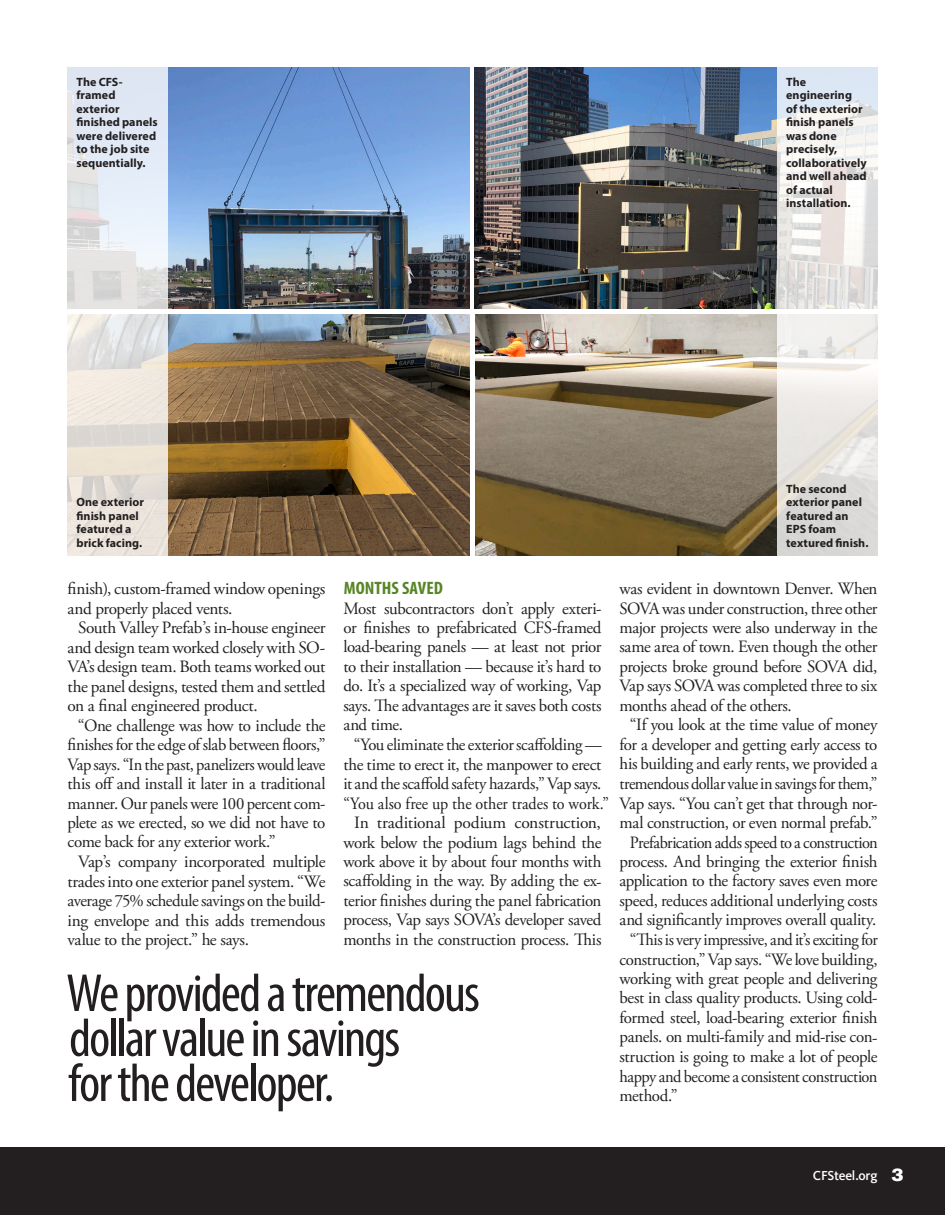
<style>
.page{position:relative;width:945px;height:1215px;background:#fff}
.page>*{position:absolute;margin:0;border:0;box-sizing:border-box;transform-origin:0 0}
.t1{font:condensed 54px/45px "Myriad Pro";letter-spacing:-.035em;color:#231f20}
.t2{font:700 condensed 18px "Myriad Pro";letter-spacing:.005em;color:#588527;scale:1.04 1}
.t3{font:17.25px/19.5px "Adobe Garamond Pro";letter-spacing:-.02em;color:#231f20;text-align:justify}
.t4{font:17.25px "Adobe Garamond Pro";letter-spacing:-.02em;color:#231f20;scale:.95 1}
.t5{font:500 13.5px "Kievit";letter-spacing:-.015em;color:#fff}
.t6{font:700 12px/13.5px "Myriad Pro";letter-spacing:.005em;color:#231f20}
.s1{font-family:"Akzidenz Grotesk BE Super";font-weight:400;font-size:18px}
</style>
<div class="page">
<img style="left:474px;top:68px;width:303px;height:241px">
<img style="left:168px;top:68px;width:302px;height:241px">
<img style="left:68px;top:314px;width:402px;height:242px">
<img style="left:476px;top:314px;width:402px;height:242px">
<svg style="left:68px;top:68px;width:100px;height:241px;background:#e2e7ee"></svg>
<svg style="left:777px;top:68px;width:101px;height:241px"></svg>
<svg style="left:68px;top:314px;width:100px;height:241px;background:#e8e2db"></svg>
<svg style="left:777px;top:314px;width:101px;height:241px"></svg>
<div style="left:0;top:1148px;width:14px;height:67px;background:#231f20"></div>
<div style="left:14px;top:1148px;width:931px;height:67px;background:#231f20"></div>
<p class="t6" style="left:76px;top:74px;width:83px">The CFS&shy;framed exterior finished panels were delivered to the job site sequentially.</p>
<p class="t6" style="left:786px;top:74px;width:82px">The engineering<br>of the exterior finish panels was done precisely, collaboratively and well ahead of actual installation.</p>
<p class="t6" style="left:76px;top:495px;width:69px">One exterior finish panel featured a brick facing.</p>
<p class="t6" style="left:786px;top:481px;width:84px">The second exterior panel featured an<br>EPS foam textured finish.</p>
<p class="t3" style="left:68px;top:579px;width:260px">finish), custom-framed window openings and properly placed vents.</p>
<p class="t3" style="left:68px;top:618px;width:260px;text-indent:11px">South Valley Prefab’s in-house engineer and design team worked closely with SO-VA’s design team. Both teams worked out the panel designs, tested them and settled on a final engineered product.</p>
<p class="t3" style="left:68px;top:716px;width:260px;text-indent:10px">“One challenge was how to include the finishes for the edge of slab between floors,” Vap says. “In the past, panelizers would leave this off and install it later in a traditional manner. Our panels were 100 percent com&shy;plete as we erected, so we did not have to come back for any exterior work.”</p>
<p class="t3" style="left:68px;top:852px;width:260px;text-indent:11px">Vap’s company incorporated multiple trades into one exterior panel system. “We average 75% schedule savings on the build&shy;ing envelope and this adds tremendous value to the project.” he says.</p>
<p class="t2" style="left:344px;top:577px;width:97px">MONTHS SAVED</p>
<p class="t3" style="left:344px;top:599px;width:260px">Most subcontractors don’t apply exteri&shy;or finishes to prefabricated CFS-framed load-bearing panels — at least not prior to their installation — because it’s hard to do. It’s a specialized way of working, Vap says. The advantages are it saves both costs and time.</p>
<p class="t3" style="left:344px;top:735px;width:267px;text-align:center">“You eliminate the exterior scaffolding — the time to erect it, the manpower to erect it and the scaffold safety hazards,” Vap says. “You also free up the other trades to work.” In traditional podium construction, work below the podium lags behind the work above it by about four months with scaffolding in the way. By adding the ex&shy;terior finishes during the panel fabrication process, Vap says SOVA’s developer saved months in the construction process. This</p>
<h1 class="t1" style="left:66px;top:970px;width:415px">We provided a tremendous dollar value in savings<br>for the developer.</h1>
<p class="t3" style="left:620px;top:579px;width:260px">was evident in downtown Denver. When SOVA was under construction, three other major projects were also underway in the same area of town. Even though the other projects broke ground before SOVA did, Vap says SOVA was completed three to six months ahead of the others.</p>
<p class="t3" style="left:630px;top:716px;width:249px">“If you look at the time value of money</p>
<p class="t3" style="left:620px;top:735px;width:259px">for a developer and getting early access to</p>
<p class="t3" style="left:620px;top:755px;width:259px">his building and early rents, we provided a</p>
<p class="t4" style="left:620px;top:773px;width:273px">tremendous dollar value in savings for them,”</p>
<p class="t3" style="left:620px;top:794px;width:260px">Vap says. “You can’t get that through nor-</p>
<p class="t3" style="left:620px;top:813px;width:259px">mal construction, or even normal prefab.”</p>
<p class="t4" style="left:630px;top:832px;width:262px">Prefabrication adds speed to a construction</p>
<p class="t3" style="left:620px;top:852px;width:260px">process. And bringing the exterior finish</p>
<p class="t3" style="left:620px;top:872px;width:259px">application to the factory saves even more</p>
<p class="t3" style="left:620px;top:891px;width:259px">speed, reduces additional underlying costs</p>
<p class="t3" style="left:620px;top:911px;width:258px">and significantly improves overall quality.</p>
<p class="t4" style="left:630px;top:929px;width:262px">“This is very impressive, and it’s exciting for</p>
<p class="t3" style="left:620px;top:950px;width:260px">construction,” Vap says. “We love building,</p>
<p class="t3" style="left:620px;top:969px;width:259px">working with great people and delivering</p>
<p class="t3" style="left:620px;top:989px;width:259px">best in class quality products. Using cold-</p>
<p class="t3" style="left:620px;top:1008px;width:259px">formed steel, load-bearing exterior finish</p>
<p class="t3" style="left:620px;top:1028px;width:260px">panels. on multi-family and mid-rise con-</p>
<p class="t3" style="left:620px;top:1047px;width:259px">struction is going to make a lot of people</p>
<p class="t4" style="left:620px;top:1066px;width:273px">happy and become a consistent construction</p>
<p class="t3" style="left:620px;top:1086px;width:60px">method.”</p>
<p class="t5" style="left:813px;top:1167px;width:92px">CFSteel.org <span class="s1">3</span></p>
</div>
